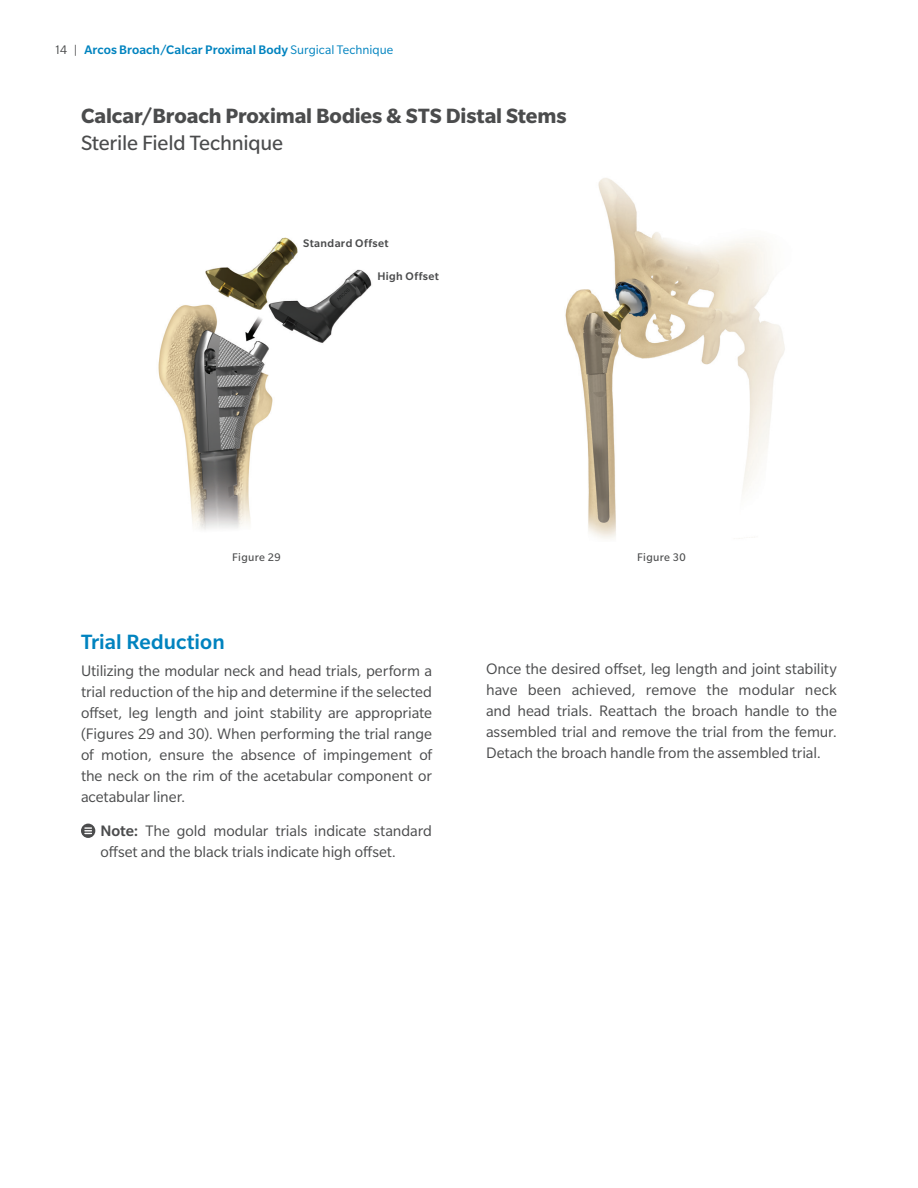
<style>
.page{position:relative;width:918px;height:1188px;background:#fff}
.page>*{position:absolute;margin:0;border:0;box-sizing:border-box;transform-origin:0 0}
.t1{font:700 22.5px "Slate Pro";letter-spacing:-.005em;color:#4b4c4d}
.t2{font:22.5px "Slate Pro";letter-spacing:-.01em;color:#4b4c4d}
.t3{font:500 22.5px "Slate Pro";color:#0083bf}
.t4{font:16.5px/21px "Slate Pro";letter-spacing:-.005em;color:#4b4c4d;text-align:justify}
.t5{font:500 13.5px "Slate Pro";letter-spacing:.005em;color:#0083bf}
.t6{font:500 12px "Slate Pro";letter-spacing:.03em;color:#4b4c4d}
.t7{font:12px "Slate Pro";letter-spacing:.025em;color:#4b4c4d}
.s1{font-weight:400;color:#4b4c4d}
.s2{font-weight:400}
.s3{font-weight:500}
</style>
<div class="page">
<img style="left:158px;top:237px;width:214px;height:293px">
<img style="left:565px;top:178px;width:220px;height:361px">
<svg style="left:81px;top:824px;width:14px;height:14px"></svg>
<svg style="left:85px;top:827px;width:6px;height:7px"></svg>
<p class="t5" style="left:54px;top:42px;width:341px"><span class="s1">14 |</span> Arcos Broach/Calcar Proximal Body <span class="s2">Surgical Technique</span></p>
<p class="t1" style="left:81px;top:103px;width:487px">Calcar/Broach Proximal Bodies &amp; STS Distal Stems</p>
<p class="t2" style="left:81px;top:131px;width:204px">Sterile Field Technique</p>
<p class="t6" style="left:303px;top:236px;width:87px">Standard Offset</p>
<p class="t6" style="left:377px;top:270px;width:63px">High Offset</p>
<p class="t7" style="left:232px;top:551px;width:50px">Figure 29</p>
<p class="t7" style="left:637px;top:551px;width:50px">Figure 30</p>
<p class="t3" style="left:81px;top:629px;width:145px">Trial Reduction</p>
<p class="t4" style="left:81px;top:660px;width:353px">Utilizing the modular neck and head trials, perform a trial reduction of the hip and determine if the selected offset, leg length and joint stability are appropriate (Figures 29 and 30). When performing the trial range of motion, ensure the absence of impingement of the neck on the rim of the acetabular component or acetabular liner.</p>
<p class="t4" style="left:100px;top:821px;width:333px"><span class="s3">Note:</span> The gold modular trials indicate standard offset and the black trials indicate high offset.</p>
<p class="t4" style="left:486px;top:658px;width:353px">Once the desired offset, leg length and joint stability have been achieved, remove the modular neck and head trials. Reattach the broach handle to the assembled trial and remove the trial from the femur.<br>Detach the broach handle from the assembled trial.</p>
</div>
